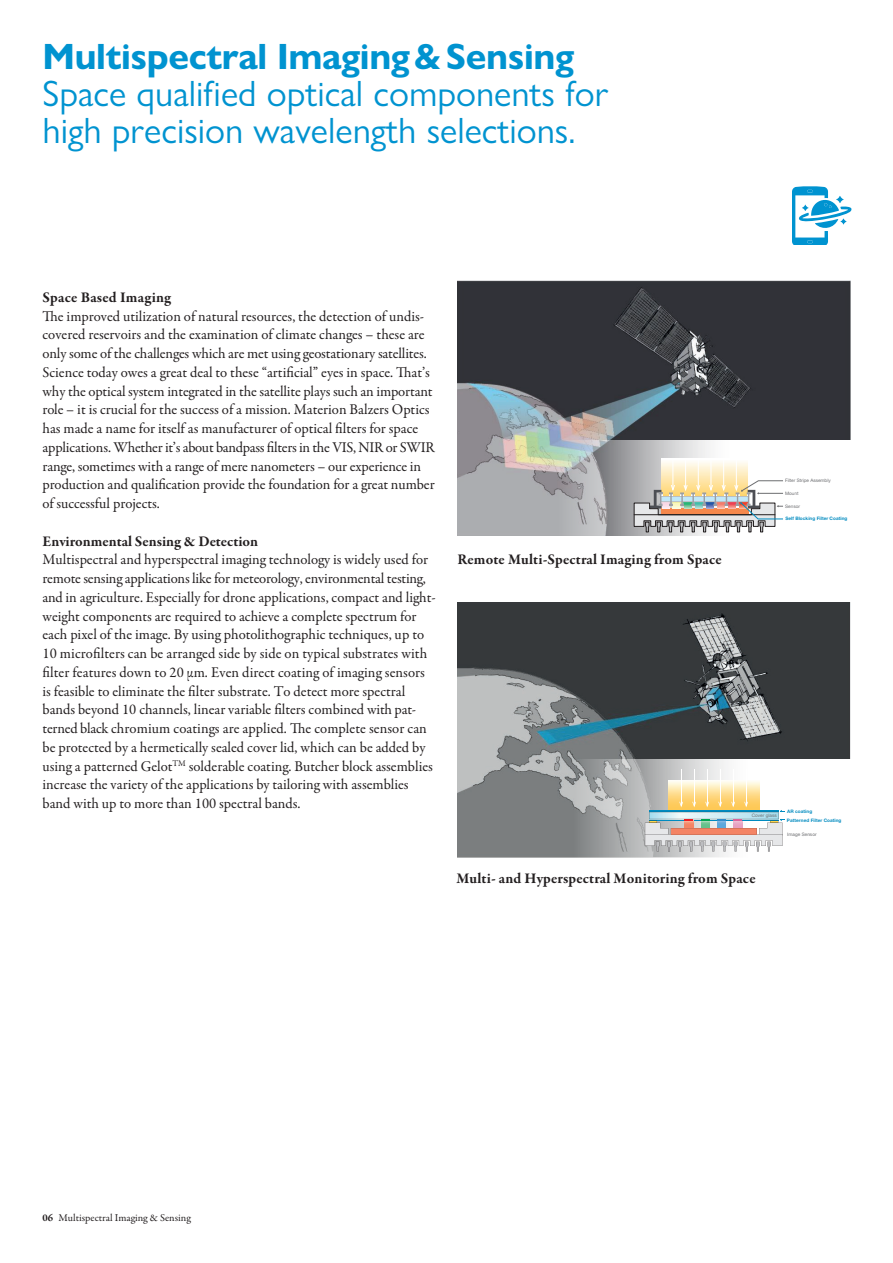
<style>
.page{position:relative;width:893px;height:1263px;background:#fff}
.page>*{position:absolute;margin:0;border:0;box-sizing:border-box;transform-origin:0 0}
.t1{font:36.75px/36.8px "Gill Sans Nova";color:#0093d0}
.t2{font:700 36.75px "Gill Sans Nova";letter-spacing:-.01em;color:#0093d0}
.t3{font:15px/18.8px "Garamond Premr Pro";color:#231f20}
.t4{font:700 15px "Garamond Premr Pro";letter-spacing:.01em;color:#231f20}
.t5{font:10.5px "Garamond Premr Pro";color:#231f20}
.t6{font:700 4.65px/8.9px "Helvetica Neue";letter-spacing:.01em;color:#008bc0}
.t7{font:4.65px "Helvetica Neue";color:#6c6d70}
.s1{font-weight:700}
</style>
<div class="page">
<img style="left:458px;top:603px;width:392px;height:255px">
<img style="left:458px;top:281px;width:392px;height:255px">
<img style="left:574px;top:759px;width:276px;height:99px">
<img style="left:668px;top:780px;width:91px;height:22px">
<hr style="left:720px;top:769px;width:1px;height:37px;background:#fff">
<hr style="left:707px;top:769px;width:1px;height:37px;background:#fff">
<hr style="left:694px;top:769px;width:1px;height:37px;background:#fff">
<hr style="left:681px;top:769px;width:1px;height:37px;background:#fff">
<hr style="left:746px;top:769px;width:1px;height:37px;background:#fff">
<hr style="left:733px;top:769px;width:1px;height:37px;background:#fff">
<svg style="left:645px;top:802px;width:140px;height:49px;background:#cdcac0"></svg>
<img style="left:558px;top:441px;width:292px;height:95px">
<svg style="left:661px;top:459px;width:87px;height:22px"></svg>
<hr style="left:672px;top:459px;width:1px;height:30px;background:#fff">
<hr style="left:685px;top:459px;width:1px;height:30px;background:#fff">
<hr style="left:698px;top:459px;width:1px;height:30px;background:#fff">
<hr style="left:711px;top:459px;width:1px;height:30px;background:#fff">
<hr style="left:723px;top:459px;width:1px;height:30px;background:#fff">
<hr style="left:736px;top:459px;width:1px;height:30px;background:#fff">
<svg style="left:634px;top:481px;width:149px;height:51px;background:#c7bdaf"></svg>
<svg style="left:792px;top:186px;width:59px;height:58px"></svg>
<h1 class="t2" style="left:43px;top:34px;width:533px">Multispectral Imaging&amp;Sensing</h1>
<h1 class="t1" style="left:43px;top:75px;width:567px">Space qualified optical components for high precision wavelength selections.</h1>
<p class="t4" style="left:43px;top:288px;width:130px">Space Based Imaging</p>
<p class="t3" style="left:43px;top:307px;width:394px">The improved utilization of natural resources, the detection of undis&shy;covered reservoirs and the examination of climate changes – these are only some of the challenges which are met using geostationary satellites.<br>Science today owes a great deal to these “artificial” eyes in space. That’s why the optical system integrated in the satellite plays such an important role – it is crucial for the success of a mission. Materion Balzers Optics has made a name for itself as manufacturer of optical filters for space applications. Whether it’s about bandpass filters in the VIS, NIR or SWIR range, sometimes with a range of mere nanometers – our experience in production and qualification provide the foundation for a great number of successful projects.</p>
<p class="t4" style="left:43px;top:532px;width:217px">Environmental Sensing &amp; Detection</p>
<p class="t3" style="left:43px;top:551px;width:395px">Multispectral and hyperspectral imaging technology is widely used for remote sensing applications like for meteorology, environmental testing, and in agriculture. Especially for drone applications, compact and light&shy;weight components are required to achieve a complete spectrum for each pixel of the image. By using photolithographic techniques, up to 10 microfilters can be arranged side by side on typical substrates with filter features down to 20 μm. Even direct coating of imaging sensors is feasible to eliminate the filter substrate. To detect more spectral bands beyond 10 channels, linear variable filters combined with pat&shy;terned black chromium coatings are applied. The complete sensor can be protected by a hermetically sealed cover lid, which can be added by using a patterned Gelot<sup>TM</sup> solderable coating. Butcher block assemblies increase the variety of the applications by tailoring with assemblies band with up to more than 100 spectral bands.</p>
<p class="t4" style="left:458px;top:550px;width:266px">Remote Multi-Spectral Imaging from Space</p>
<p class="t7" style="left:785px;top:478px;width:47px">Filter Stripe Assembly</p>
<p class="t7" style="left:785px;top:490px;width:15px">Mount</p>
<p class="t7" style="left:785px;top:503px;width:16px">Sensor</p>
<p class="t6" style="left:785px;top:514px;width:64px">Self Blocking Filter Coating</p>
<p class="t7" style="left:752px;top:813px;width:27px">Cover glass</p>
<p class="t6" style="left:787px;top:806px;width:56px">AR coating<br>Patterned Filter Coating</p>
<p class="t7" style="left:787px;top:832px;width:31px">Image Sensor</p>
<p class="t5" style="left:43px;top:1211px;width:150px"><span class="s1">06</span> Multispectral Imaging &amp; Sensing</p>
<p class="t4" style="left:456px;top:869px;width:301px">Multi- and Hyperspectral Monitoring from Space</p>
</div>
